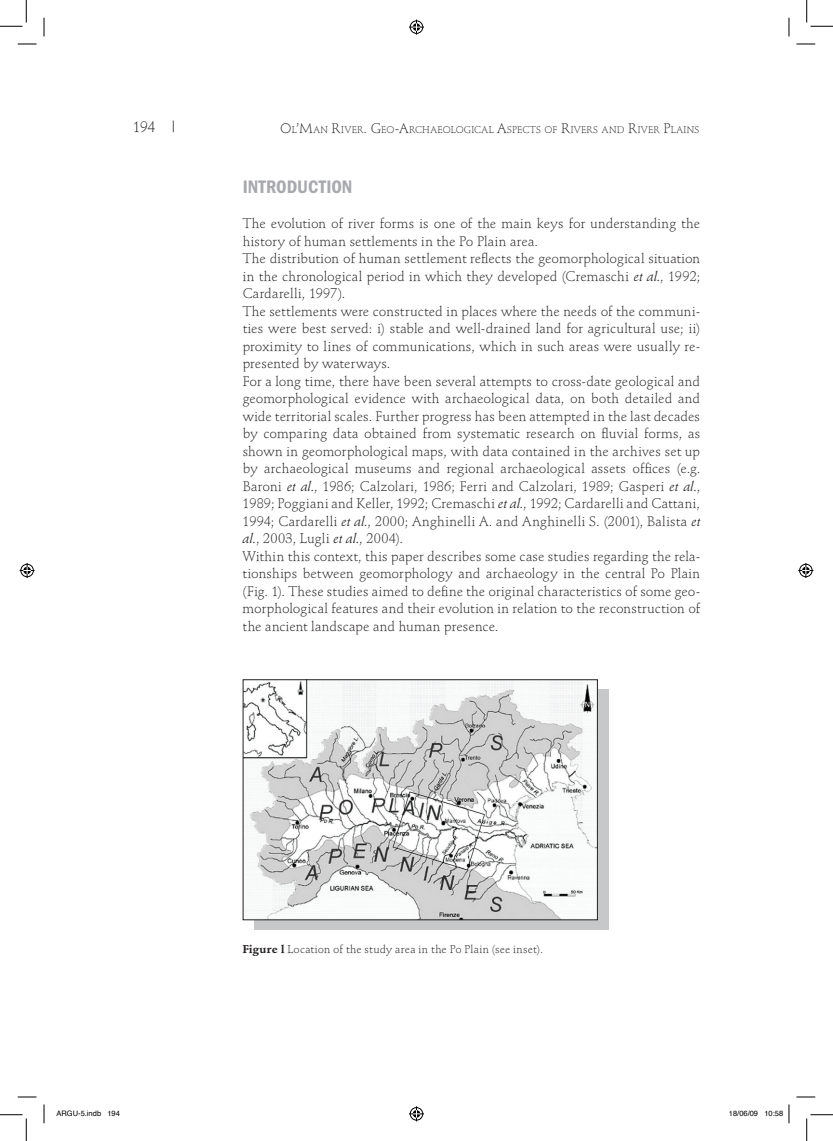
<style>
.page{position:relative;width:833px;height:1141px;background:#fff}
.page>*{position:absolute;margin:0;border:0;box-sizing:border-box;transform-origin:0 0}
.t1{font:600 condensed 18.75px "Franklin Gothic LT";color:#a8a9ad}
.t2{font:300 15px "Stempel Schneidler LT";color:#231f20}
.t3{font:300 13.75px/17.5px "Stempel Schneidler LT";letter-spacing:.005em;color:#231f20}
.t4{font:300 11.25px "Stempel Schneidler LT";letter-spacing:.015em;color:#231f20}
.t5{font:300 9.62px "Stempel Schneidler LT";letter-spacing:.03em;color:#231f20}
.t6{font:7.5px "Helvetica";color:#000}
.s1{font-size:13.75px}
.s2{font-weight:400;font-style:italic}
.s3{font-style:inherit}
.s4{font-weight:700}
</style>
<div class="page">
<svg style="left:253px;top:689px;width:355px;height:240px;fill:#c7c8ca"></svg>
<img style="left:245px;top:681px;width:350px;height:236px">
<div style="left:243px;top:679px;width:354px;height:240px;border:1px solid #231f20"></div>
<svg style="left:18px;top:43px;width:18px;height:2px"></svg>
<svg style="left:796px;top:43px;width:18px;height:2px"></svg>
<svg style="left:18px;top:1096px;width:18px;height:1px"></svg>
<svg style="left:796px;top:1096px;width:18px;height:1px"></svg>
<svg style="left:43px;top:18px;width:2px;height:18px"></svg>
<svg style="left:43px;top:1104px;width:2px;height:19px"></svg>
<svg style="left:788px;top:18px;width:1px;height:18px"></svg>
<svg style="left:0;top:0;width:27px;height:27px"></svg>
<svg style="left:0;top:1114px;width:27px;height:26px"></svg>
<svg style="left:806px;top:0;width:26px;height:27px"></svg>
<svg style="left:806px;top:1114px;width:26px;height:26px"></svg>
<svg style="left:409px;top:20px;width:15px;height:15px"></svg>
<svg style="left:409px;top:1106px;width:15px;height:15px"></svg>
<svg style="left:20px;top:563px;width:15px;height:15px"></svg>
<svg style="left:798px;top:563px;width:14px;height:15px"></svg>
<svg style="left:788px;top:1104px;width:1px;height:19px"></svg>
<p class="t2" style="left:133px;top:118px;width:44px">194 |</p>
<p class="t5" style="left:280px;top:124px;width:420px"><span class="s1">O</span>L<span class="s1">’M</span>AN <span class="s1">R</span>IVER<span class="s1">. G</span>EO<span class="s1">-A</span>RCHAEOLOGICAL <span class="s1">A</span>SPECTS OF <span class="s1">R</span>IVERS AND <span class="s1">R</span>IVER <span class="s1">P</span>LAINS</p>
<h1 class="t1" style="left:242px;top:176px;width:109px">INTRODUCTION</h1>
<p class="t3" style="left:242px;top:215px;width:459px">The evolution of river forms is one of the main keys for understanding the history of human settlements in the Po Plain area.<br>The distribution of human settlement reflects the geomorphological situation in the chronological period in which they developed (Cremaschi <span class="s2">et al.</span>, 1992; Cardarelli, 1997).<br>The settlements were constructed in places where the needs of the communi&shy;ties were best served: i) stable and well-drained land for agricultural use; ii) proximity to lines of communications, which in such areas were usually re&shy;presented by waterways.<br>For a long time, there have been several attempts to cross-date geological and geomorphological evidence with archaeological data, on both detailed and wide territorial scales. Further progress has been attempted in the last decades by comparing data obtained from systematic research on fluvial forms, as shown in geomorphological maps, with data contained in the archives set up by archaeological museums and regional archaeological assets offices (e.g.<br>Baroni <span class="s2">et al.</span>, 1986; Calzolari, 1986; Ferri and Calzolari, 1989; Gasperi <span class="s2">et al.</span>, 1989; Poggiani and Keller, 1992; Cremaschi <span class="s2">et al.</span>, 1992; Cardarelli and Cattani, 1994; Cardarelli <span class="s2">et al.</span>, 2000; Anghinelli A. and Anghinelli S. (2001), Balista <span class="s2">et al.</span>, 2003, Lugli <span class="s2">et al.</span>, <span class="s3">2004</span>).<br>Within this context, this paper describes some case studies regarding the rela&shy;tionships between geomorphology and archaeology in the central Po Plain (Fig. 1). These studies aimed to define the original characteristics of some geo&shy;morphological features and their evolution in relation to the reconstruction of the ancient landscape and human presence.</p>
<p class="t4" style="left:242px;top:942px;width:301px"><span class="s4">Figure l</span> Location of the study area in the Po Plain (see inset).</p>
<p class="t6" style="left:56px;top:1107px;width:65px">ARGU-5.indb 194</p>
<p class="t6" style="left:728px;top:1107px;width:56px">18/06/09 10:58</p>
</div>
